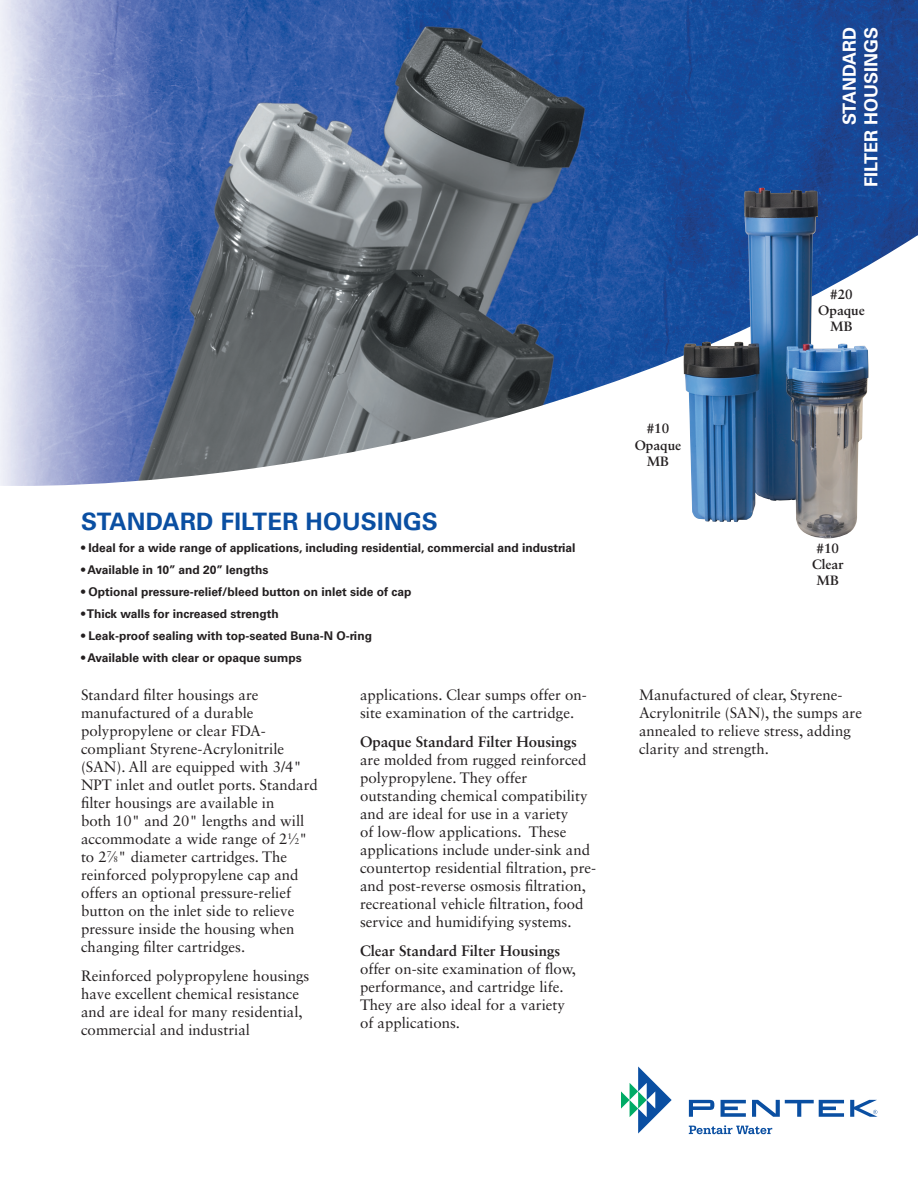
<style>
.page{position:relative;width:918px;height:1188px;background:#fff}
.page>*{position:absolute;margin:0;border:0;box-sizing:border-box;transform-origin:0 0}
.Headlines{font:700 24px "Univers LT Std";letter-spacing:.01em;color:#0a4fa2}
.Tab{font:700 18px/21.6px "Univers LT Std";color:#fff;text-align:right}
.Text__Front{font:15px/18px "Sabon LT Std";color:#231f20}
.Image_Labels{font:700 13.5px/16.2px "Sabon LT Std";color:#231f20;text-align:center}
.Bullets__Front{font:700 12px "Univers LT Std";color:#231f20}
.s1{font-size:8.25px}
.s2{font-weight:700}
</style>
<div class="page">
<svg style="left:621px;top:1066px;width:51px;height:68px"></svg>
<svg style="left:689px;top:1100px;width:25px;height:17px"></svg>
<svg style="left:721px;top:1100px;width:25px;height:17px"></svg>
<svg style="left:752px;top:1100px;width:92px;height:17px"></svg>
<svg style="left:689px;top:1125px;width:83px;height:9px"></svg>
<svg style="left:850px;top:1100px;width:28px;height:17px"></svg>
<img style="left:0;top:0;width:918px;height:486px">
<img style="left:684px;top:188px;width:185px;height:351px">
<p class="Tab" style="left:839px;top:187px;width:162px;rotate:-90deg">Standard<br>Filter Housings</p>
<p class="Headlines" style="left:81px;top:508px;width:34px">STANDARD</p>
<p class="Headlines" style="left:221px;top:508px;width:27px">FILTER</p>
<p class="Headlines" style="left:306px;top:508px;width:87px">HOUSING</p>
<p class="Headlines" style="left:422px;top:508px;width:18px">S</p>
<p class="Bullets__Front" style="left:81px;top:541px;width:496px">• Ideal for a wide range of applications, including residential, commercial and industrial</p>
<p class="Bullets__Front" style="left:81px;top:563px;width:189px">• Available in 10” and 20” lengths</p>
<p class="Bullets__Front" style="left:81px;top:585px;width:332px">• Optional pressure-relief/bleed button on inlet side of cap</p>
<p class="Bullets__Front" style="left:81px;top:607px;width:199px">• Thick walls for increased strength</p>
<p class="Bullets__Front" style="left:81px;top:629px;width:292px">• Leak-proof sealing with top-seated Buna-N O-ring</p>
<p class="Bullets__Front" style="left:81px;top:651px;width:222px">• Available with clear or opaque sumps</p>
<p class="Text__Front" style="left:81px;top:686px;width:238px">Standard filter housings are manufactured of a durable polypropylene or clear FDA&shy;compliant Styrene-Acrylonitrile (SAN). All are equipped with 3/4"<br>NPT inlet and outlet ports. Standard filter housings are available in<br>both 10" and 20" lengths and will accommodate a wide range of 2<sup>1</sup>⁄<span class="s1">2</span>" to 2<sup>7</sup>⁄<span class="s1">8</span>" diameter cartridges. The reinforced polypropylene cap and offers an optional pressure-relief button on the inlet side to relieve pressure inside the housing when changing filter cartridges.</p>
<p class="Text__Front" style="left:81px;top:966px;width:230px">Reinforced polypropylene housings have excellent chemical resistance and are ideal for many residential, commercial and industrial</p>
<p class="Text__Front" style="left:360px;top:686px;width:228px">applications. Clear sumps offer on&shy;site examination of the cartridge.</p>
<p class="Text__Front" style="left:360px;top:732px;width:238px"><span class="s2">Opaque Standard Filter Housings </span>are molded from rugged reinforced polypropylene. They offer outstanding chemical compatibility and are ideal for use in a variety<br>of low-flow applications. These applications include under-sink and countertop residential filtration, pre&shy;and post-reverse osmosis filtration, recreational vehicle filtration, food service and humidifying systems.</p>
<p class="Text__Front" style="left:360px;top:941px;width:218px"><span class="s2">Clear Standard Filter Housings </span>offer on-site examination of flow, performance, and cartridge life.<br>They are also ideal for a variety of applications.</p>
<p class="Image_Labels" style="left:635px;top:420px;width:48px">#10<br>Opaque<br>MB</p>
<p class="Image_Labels" style="left:818px;top:286px;width:48px">#20<br>Opaque<br>MB</p>
<p class="Image_Labels" style="left:812px;top:540px;width:33px">#10<br>Clear<br>MB</p>
<p class="Text__Front" style="left:639px;top:686px;width:225px">Manufactured of clear, Styrene-<br>Acrylonitrile (SAN), the sumps are annealed to relieve stress, adding clarity and strength.</p>
</div>
